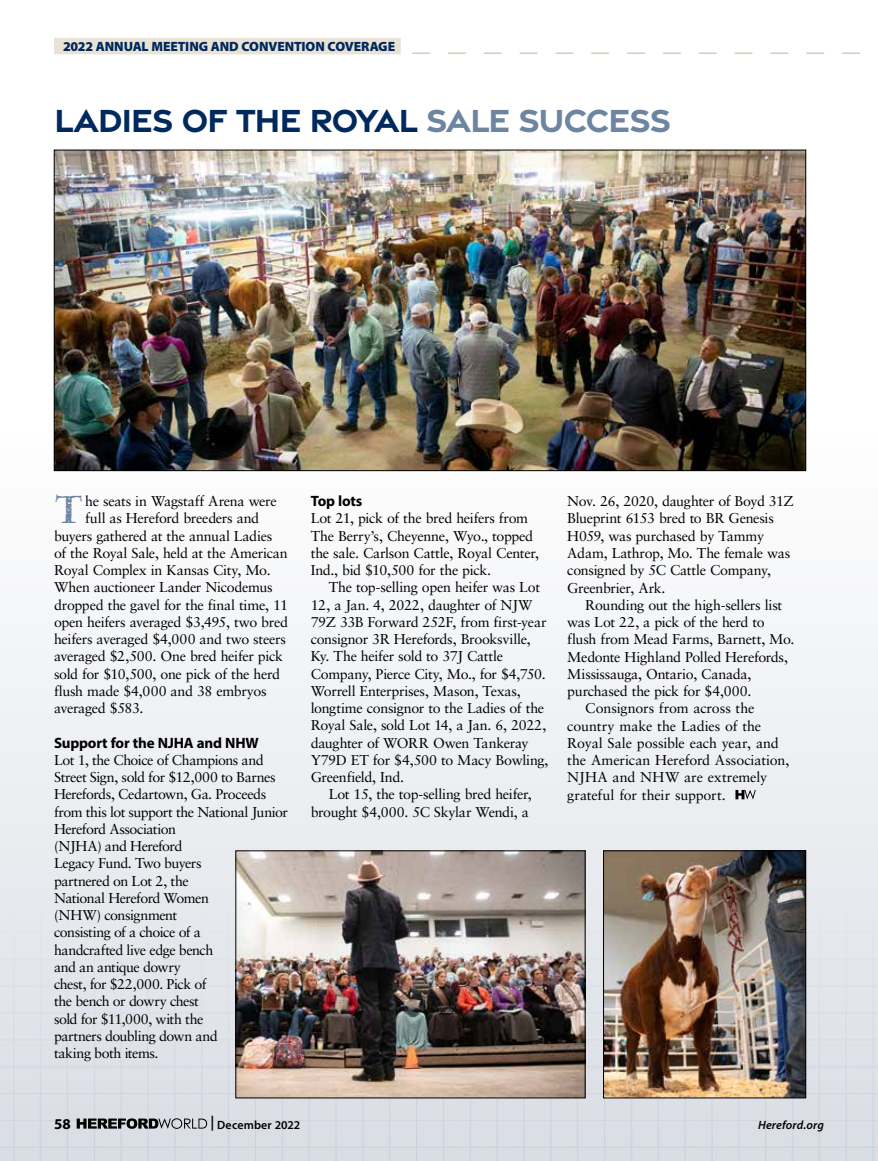
<style>
.page{position:relative;width:878px;height:1161px;background:#fff}
.page>*{position:absolute;margin:0;border:0;box-sizing:border-box;transform-origin:0 0}
.t1{font:38.55px "P22 Franklin Caslon";color:#6d85a0}
.t2{font:700 34.5px "Gravesend Sans";letter-spacing:-.04em;color:#00295d}
.t3{font:700 15px "Myriad Pro";letter-spacing:-.015em;color:#000}
.t4{font:14.25px/17.2px "Sabon LT Pro";letter-spacing:-.025em;color:#000}
.t5{font:14.25px "Sabon LT Pro";letter-spacing:-.005em;color:#000}
.t6{font:14.25px "Sabon LT Pro";color:#000}
.t7{font:14.25px "Sabon LT Pro";letter-spacing:.005em;color:#000}
.t8{font:900 13.5px "Myriad Pro";letter-spacing:-.01em;color:#00295d}
.t9{font:600 12px "Myriad Pro";letter-spacing:.01em;color:#000}
.t10{font:italic 600 12px "Myriad Pro";letter-spacing:.015em;color:#000}
.s1{color:#6d85a0}
.s2{font-size:15px}
</style>
<div class="page">
<div style="left:0;top:432px;width:878px;height:729px;background:#f3f4f6"></div>
<img style="left:0;top:864px;width:877px;height:297px">
<svg style="left:400px;top:53px;width:460px;height:1px"></svg>
<div style="left:54px;top:38px;width:346px;height:16px;background:#eae3d5"></div>
<svg style="left:735px;top:790px;width:20px;height:9px"></svg>
<img style="left:56px;top:152px;width:748px;height:317px">
<img style="left:605px;top:853px;width:199px;height:243px">
<div style="left:603px;top:851px;width:203px;height:247px;border:1px solid #000"></div>
<img style="left:238px;top:853px;width:345px;height:243px">
<svg style="left:77px;top:1118px;width:130px;height:11px"></svg>
<p class="t8" style="left:63px;top:37px;width:333px">2022 ANNUAL MEETING AND CONVENTION COVERAGE</p>
<h2 class="t2" style="left:54px;top:97px;width:618px">LADIES OF THE ROYAL <span class="s1">SALE SUCCESS</span></h2>
<h1 class="t1" style="left:54px;top:490px;width:31px">T</h1>
<p class="t4" style="left:85px;top:492px;width:193px">he seats in Wagstaff Arena were</p>
<p class="t4" style="left:85px;top:509px;width:175px">full as Hereford breeders and</p>
<p class="t4" style="left:54px;top:527px;width:220px">buyers gathered at the annual Ladies</p>
<p class="t4" style="left:54px;top:544px;width:235px">of the Royal Sale, held at the American</p>
<p class="t4" style="left:54px;top:561px;width:218px">Royal Complex in Kansas City, Mo.</p>
<p class="t4" style="left:54px;top:578px;width:220px">When auctioneer Lander Nicodemus</p>
<p class="t4" style="left:54px;top:596px;width:235px">dropped the gavel for the final time, 11</p>
<p class="t4" style="left:54px;top:613px;width:235px">open heifers averaged $3,495, two bred</p>
<p class="t4" style="left:54px;top:630px;width:233px">heifers averaged $4,000 and two steers</p>
<p class="t4" style="left:54px;top:647px;width:230px">averaged $2,500. One bred heifer pick</p>
<p class="t4" style="left:54px;top:665px;width:227px">sold for $10,500, one pick of the herd</p>
<p class="t4" style="left:54px;top:682px;width:214px">flush made $4,000 and 38 embryos</p>
<p class="t4" style="left:54px;top:699px;width:91px">averaged $583.</p>
<p class="t3" style="left:54px;top:733px;width:206px">Support for the NJHA and NHW</p>
<p class="t4" style="left:54px;top:751px;width:235px">Lot 1, the Choice of Champions and<br>Street Sign, sold for $12,000 to Barnes<br>Herefords, Cedartown, Ga. Proceeds from this lot support the National Junior<br>Hereford Association<br>(NJHA) and Hereford<br>Legacy Fund. Two buyers<br>partnered on Lot 2, the<br>National Hereford Women<br>(NHW) consignment<br>consisting of a choice of a<br>handcrafted live edge bench<br>and an antique dowry<br>chest, for $22,000. Pick of<br>the bench or dowry chest<br>sold for $11,000, with the<br>partners doubling down and<br>taking both items.</p>
<p class="t3" style="left:310px;top:491px;width:53px">Top lots</p>
<p class="t4" style="left:310px;top:509px;width:230px">Lot 21, pick of the bred heifers from The Berry’s, Cheyenne, Wyo., topped the sale. Carlson Cattle, Royal Center, Ind., bid $10,500 for the pick.</p>
<p class="t4" style="left:310px;top:578px;width:239px;text-indent:18px">The top-selling open heifer was Lot 12, a Jan. 4, 2022, daughter of NJW 79Z 33B Forward 252F, from first-year consignor 3R Herefords, Brooksville, Ky. The heifer sold to 37J Cattle Company, Pierce City, Mo., for $4,750.<br>Worrell Enterprises, Mason, Texas, longtime consignor to the Ladies of the Royal Sale, sold Lot 14, a Jan. 6, 2022, daughter of WORR Owen Tankeray Y79D ET for $4,500 to Macy Bowling, Greenfield, Ind.</p>
<p class="t4" style="left:310px;top:786px;width:223px;text-align:right">Lot 15, the top-selling bred heifer, brought $4,000. 5C Skylar Wendi, a</p>
<p class="t4" style="left:567px;top:492px;width:228px">Nov. 26, 2020, daughter of Boyd 31Z<br>Blueprint 6153 bred to BR Genesis<br>H059, was purchased by Tammy<br>Adam, Lathrop, Mo. The female was consigned by 5C Cattle Company,<br>Greenbrier, Ark.</p>
<p class="t4" style="left:585px;top:596px;width:198px">Rounding out the high-sellers list</p>
<p class="t4" style="left:567px;top:613px;width:199px">was Lot 22, a pick of the herd to</p>
<p class="t4" style="left:567px;top:630px;width:229px">flush from Mead Farms, Barnett, Mo.</p>
<p class="t4" style="left:567px;top:648px;width:222px">Medonte Highland Polled Herefords,</p>
<p class="t4" style="left:567px;top:665px;width:186px">Mississauga, Ontario, Canada,</p>
<p class="t4" style="left:567px;top:682px;width:185px">purchased the pick for $4,000.</p>
<p class="t4" style="left:585px;top:699px;width:171px">Consignors from across the</p>
<p class="t6" style="left:567px;top:717px;width:195px">country make the Ladies of the</p>
<p class="t4" style="left:567px;top:734px;width:213px">Royal Sale possible each year, and</p>
<p class="t5" style="left:567px;top:751px;width:224px">the American Hereford Association,</p>
<p class="t7" style="left:567px;top:768px;width:201px">NJHA and NHW are extremely</p>
<p class="t4" style="left:567px;top:786px;width:160px">grateful for their support.</p>
<p class="t3" style="left:54px;top:1114px;width:18px">58</p>
<p class="t9" style="left:210px;top:1117px;width:91px"><span class="s2">|</span> December 2022</p>
<p class="t10" style="left:758px;top:1117px;width:67px">Hereford.org</p>
</div>
